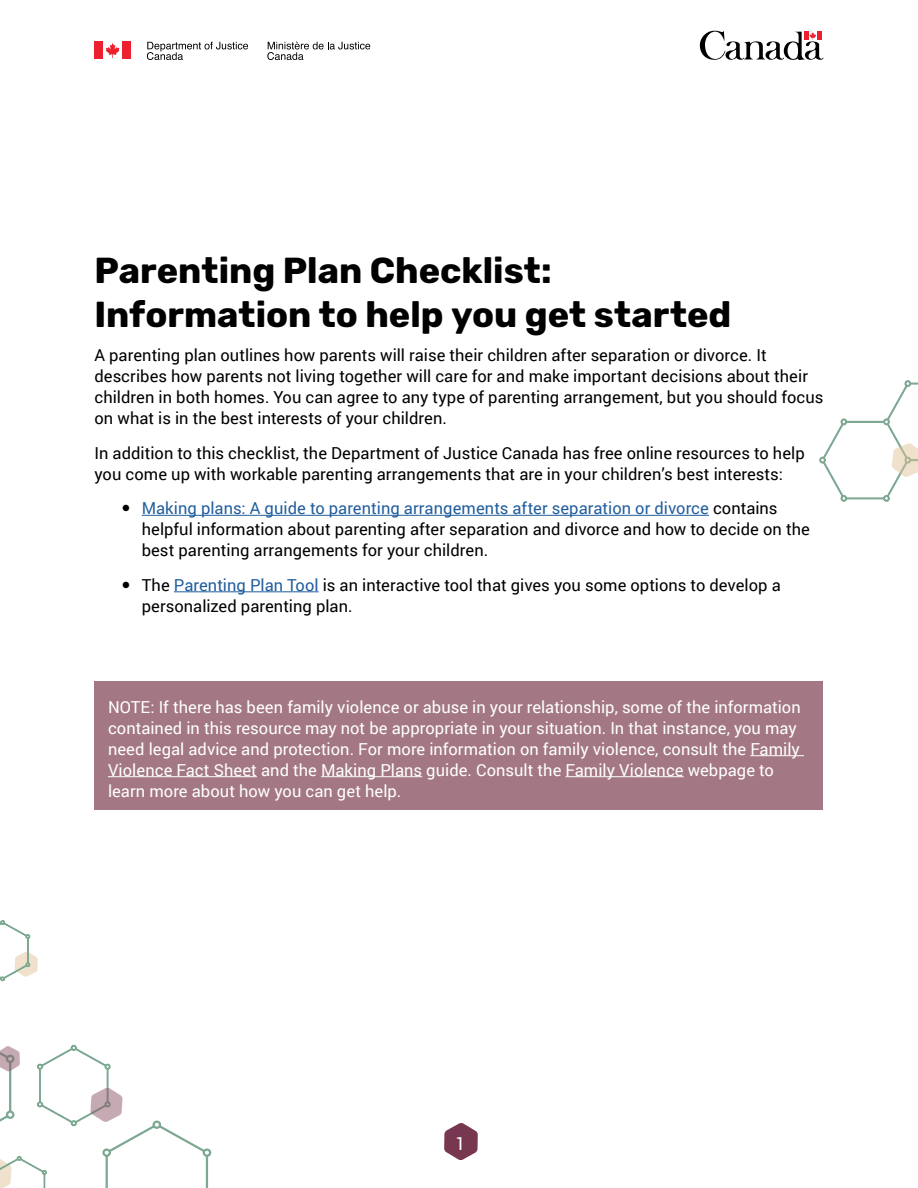
<style>
.page{position:relative;width:918px;height:1188px;background:#fff}
.page>*{position:absolute;margin:0;border:0;box-sizing:border-box;transform-origin:0 0}
.t1{font:700 36px/43.2px "Rubik";color:#000}
.t2{font:18px "Roboto";color:#fff}
.para_text{font:16.5px/21px "Roboto";letter-spacing:.005em;color:#000}
.para_text-2{font:16.5px/21px "Roboto";letter-spacing:.005em;color:#fff}
.s1{color:#215e9e}
</style>
<div class="page">
<svg style="left:444px;top:1123px;width:34px;height:37px"></svg>
<svg style="left:0;top:920px;width:212px;height:268px"></svg>
<svg style="left:819px;top:380px;width:99px;height:122px"></svg>
<hr style="left:142px;top:515px;width:567px;height:1px;background:#215e9e">
<hr style="left:174px;top:591px;width:145px;height:1px;background:#215e9e">
<div style="left:94px;top:41px;width:9px;height:18px;background:#ed2030"></div>
<svg style="left:106px;top:43px;width:14px;height:15px"></svg>
<div style="left:122px;top:41px;width:9px;height:18px;background:#ed2030"></div>
<svg style="left:147px;top:42px;width:101px;height:18px"></svg>
<svg style="left:267px;top:42px;width:103px;height:18px"></svg>
<svg style="left:700px;top:30px;width:124px;height:30px"></svg>
<div style="left:94px;top:682px;width:730px;height:128px;background:#a37884"></div>
<hr style="left:750px;top:755px;width:54px;height:1px;background:#fff">
<hr style="left:108px;top:776px;width:149px;height:1px;background:#fff">
<hr style="left:321px;top:776px;width:101px;height:1px;background:#fff">
<hr style="left:566px;top:776px;width:118px;height:1px;background:#fff">
<p class="t1" style="left:94px;top:250px;width:638px">Parenting Plan Checklist:<br>Information to help you get started</p>
<p class="para_text" style="left:94px;top:344px;width:730px">A parenting plan outlines how parents will raise their children after separation or divorce. It describes how parents not living together will care for and make important decisions about their children in both homes. You can agree to any type of parenting arrangement, but you should focus on what is in the best interests of your children.</p>
<p class="para_text" style="left:94px;top:442px;width:712px">In addition to this checklist, the Department of Justice Canada has free online resources to help you come up with workable parenting arrangements that are in your children’s best interests:</p>
<p class="para_text" style="left:142px;top:497px;width:670px"><span class="s1">Making plans: A guide to parenting arrangements after separation or divorce</span> contains helpful information about parenting after separation and divorce and how to decide on the best parenting arrangements for your children.</p>
<p class="para_text" style="left:142px;top:574px;width:641px">The <span class="s1">Parenting Plan Tool</span> is an interactive tool that gives you some options to develop a personalized parenting plan.</p>
<p class="para_text-2" style="left:108px;top:696px;width:694px">NOTE: If there has been family violence or abuse in your relationship, some of the information contained in this resource may not be appropriate in your situation. In that instance, you may need legal advice and protection. For more information on family violence, consult the Family Violence Fact Sheet and the Making Plans guide. Consult the Family Violence webpage to learn more about how you can get help.</p>
<p class="t2" style="left:455px;top:1131px;width:12px">1</p>
</div>
